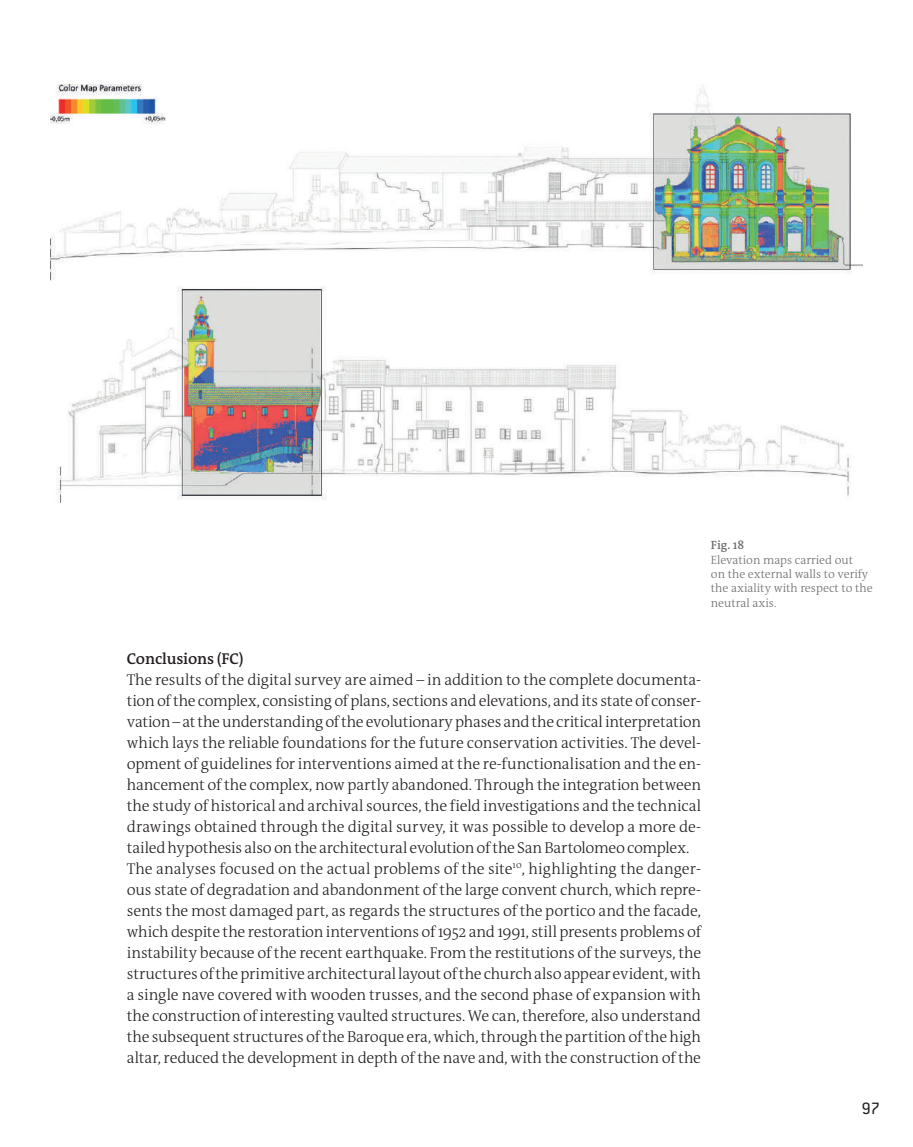
<style>
.page{position:relative;width:913px;height:1147px;background:#fff}
.page>*{position:absolute;margin:0;border:0;box-sizing:border-box;transform-origin:0 0}
.t1{font:18px "Conduit ITC";color:#231f20}
.t2{font:300 15.75px/21px "The Antiqua B W3";letter-spacing:-.015em;color:#231f20}
.t3{font:600 15.75px "The Antiqua B W6";letter-spacing:-.01em;color:#231f20}
.t4{font:300 12px/14.4px "The Antiqua B W3";color:#6c6d70}
.t5{font:600 12px "The Antiqua B W6";color:#6c6d70}
</style>
<div class="page">
<img style="left:50px;top:84px;width:812px;height:418px">
<p class="t5" style="left:711px;top:537px;width:35px">Fig. 18</p>
<p class="t4" style="left:711px;top:552px;width:163px">Elevation maps carried out<br>on the external walls to verify the axiality with respect to the neutral axis.</p>
<p class="t3" style="left:127px;top:648px;width:118px">Conclusions (FC)</p>
<p class="t2" style="left:127px;top:668px;width:576px">The results of the digital survey are aimed – in addition to the complete documenta&shy;tion of the complex, consisting of plans, sections and elevations, and its state of conser&shy;vation – at the understanding of the evolutionary phases and the critical interpretation which lays the reliable foundations for the future conservation activities. The devel&shy;opment of guidelines for interventions aimed at the re-functionalisation and the en&shy;hancement of the complex, now partly abandoned. Through the integration between the study of historical and archival sources, the field investigations and the technical drawings obtained through the digital survey, it was possible to develop a more de&shy;tailed hypothesis also on the architectural evolution of the San Bartolomeo complex.<br>The analyses focused on the actual problems of the site<sup>10</sup>, highlighting the danger&shy;ous state of degradation and abandonment of the large convent church, which repre&shy;sents the most damaged part, as regards the structures of the portico and the facade, which despite the restoration interventions of 1952 and 1991, still presents problems of instability because of the recent earthquake. From the restitutions of the surveys, the structures of the primitive architectural layout of the church also appear evident, with a single nave covered with wooden trusses, and the second phase of expansion with the construction of interesting vaulted structures. We can, therefore, also understand the subsequent structures of the Baroque era, which, through the partition of the high altar, reduced the development in depth of the nave and, with the construction of the</p>
<p class="t1" style="left:861px;top:1097px;width:20px">97</p>
</div>
